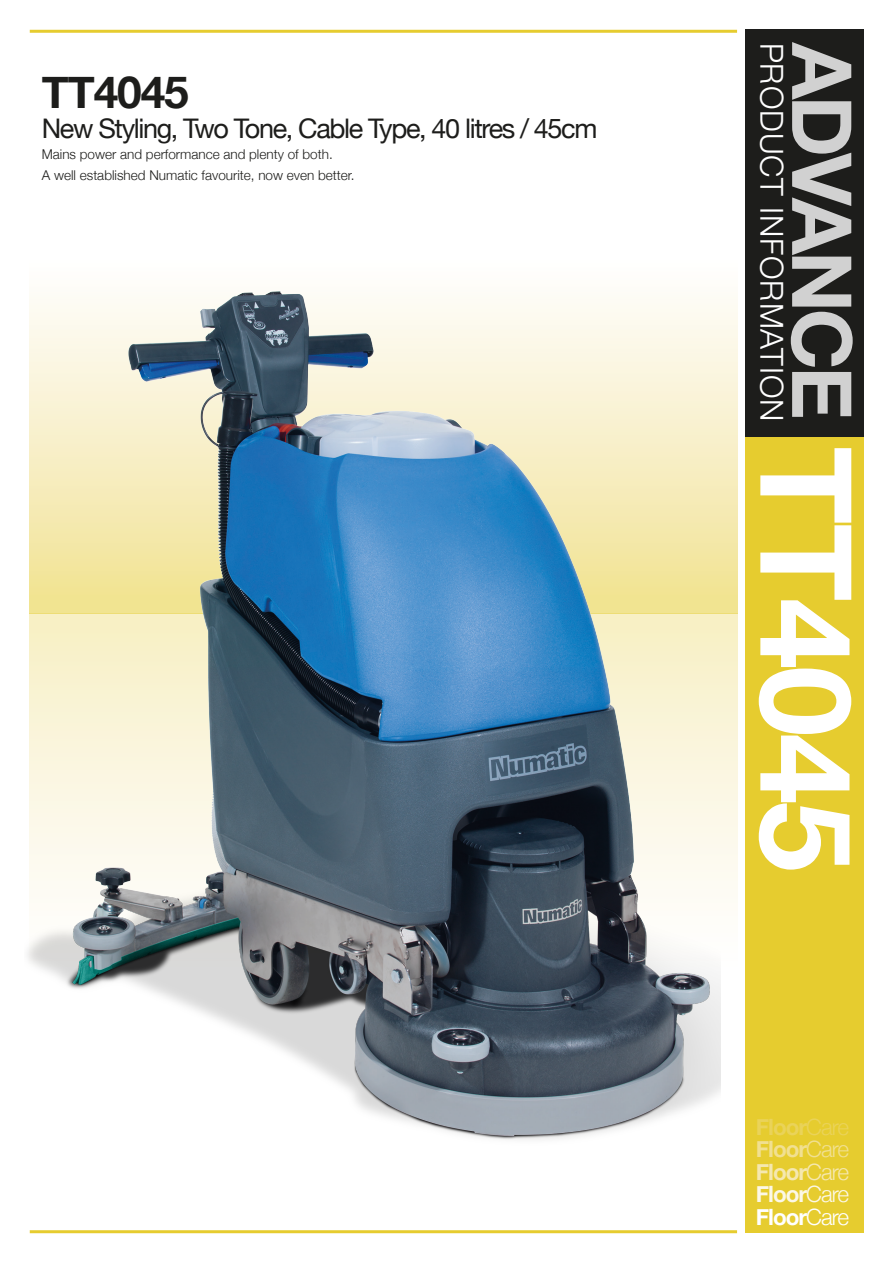
<style>
.page{position:relative;width:893px;height:1263px;background:#fff}
.page>*{position:absolute;margin:0;border:0;box-sizing:border-box;transform-origin:0 0}
.t1{font:700 127.35px "Helvetica Neue";letter-spacing:-.025em;color:#fff}
.t2{font:700 82.8px "Helvetica Neue";letter-spacing:-.045em;color:#d1d1d1}
.t3{font:700 44.25px "Helvetica Neue";letter-spacing:-.025em;color:#1d1d1b}
.t4{font:300 31.65px "Helvetica Neue";letter-spacing:.03em;color:#fff}
.t5{font:27px "Helvetica Neue";letter-spacing:-.05em;color:#1d1d1b}
.t6{font:700 22.5px "Helvetica Neue";letter-spacing:-.045em;color:#ead359}
.t7{font:700 22.5px "Helvetica Neue";letter-spacing:-.045em;color:#f1e091}
.t8{font:700 22.5px "Helvetica Neue";letter-spacing:-.045em;color:#f5e8b0}
.t9{font:700 22.5px "Helvetica Neue";letter-spacing:-.045em;color:#fcf8e7}
.t10{font:700 22.5px "Helvetica Neue";letter-spacing:-.045em;color:#fff}
.t11{font:300 13.5px "Helvetica Neue";color:#1d1d1b}
.s1{font-weight:300}
</style>
<div class="page">
<div style="left:745px;top:30px;width:118px;height:1203px;background:#e6cc2f"></div>
<div style="left:745px;top:30px;width:118px;height:407px;background:#1d1d1b"></div>
<div style="left:30px;top:235px;width:707px;height:378px;background:linear-gradient(to bottom,#fff,#f1e292)"></div>
<div style="left:30px;top:613px;width:707px;height:379px;background:linear-gradient(to bottom,#f7efc5,#fff)"></div>
<hr style="left:30px;top:30px;width:707px;height:3px;background:#e6cc2f">
<hr style="left:30px;top:1230px;width:707px;height:3px;background:#e6cc2f">
<img style="left:27px;top:273px;width:694px;height:867px">
<p class="t3" style="left:42px;top:58px;width:148px">TT4045</p>
<p class="t5" style="left:42px;top:109px;width:557px">New Styling, Two Tone, Cable Type, 40 litres / 45cm</p>
<p class="t11" style="left:42px;top:143px;width:292px">Mains power and performance and plenty of both.</p>
<p class="t11" style="left:42px;top:164px;width:314px">A well established Numatic favourite, now even better.</p>
<p class="t4" style="left:797px;top:43px;width:380px;rotate:90deg">PRODUCT INFORMATION</p>
<p class="t2" style="left:887px;top:43px;width:379px;rotate:90deg">ADVANCE</p>
<p class="t1" style="left:906px;top:446px;width:427px;rotate:90deg">TT4045</p>
<p class="t6" style="left:756px;top:1109px;width:95px">Floor<span class="s1">Care</span></p>
<p class="t7" style="left:756px;top:1132px;width:95px">Floor<span class="s1">Care</span></p>
<p class="t8" style="left:756px;top:1154px;width:95px">Floor<span class="s1">Care</span></p>
<p class="t9" style="left:756px;top:1177px;width:95px">Floor<span class="s1">Care</span></p>
<p class="t10" style="left:756px;top:1199px;width:95px">Floor<span class="s1">Care</span></p>
</div>
